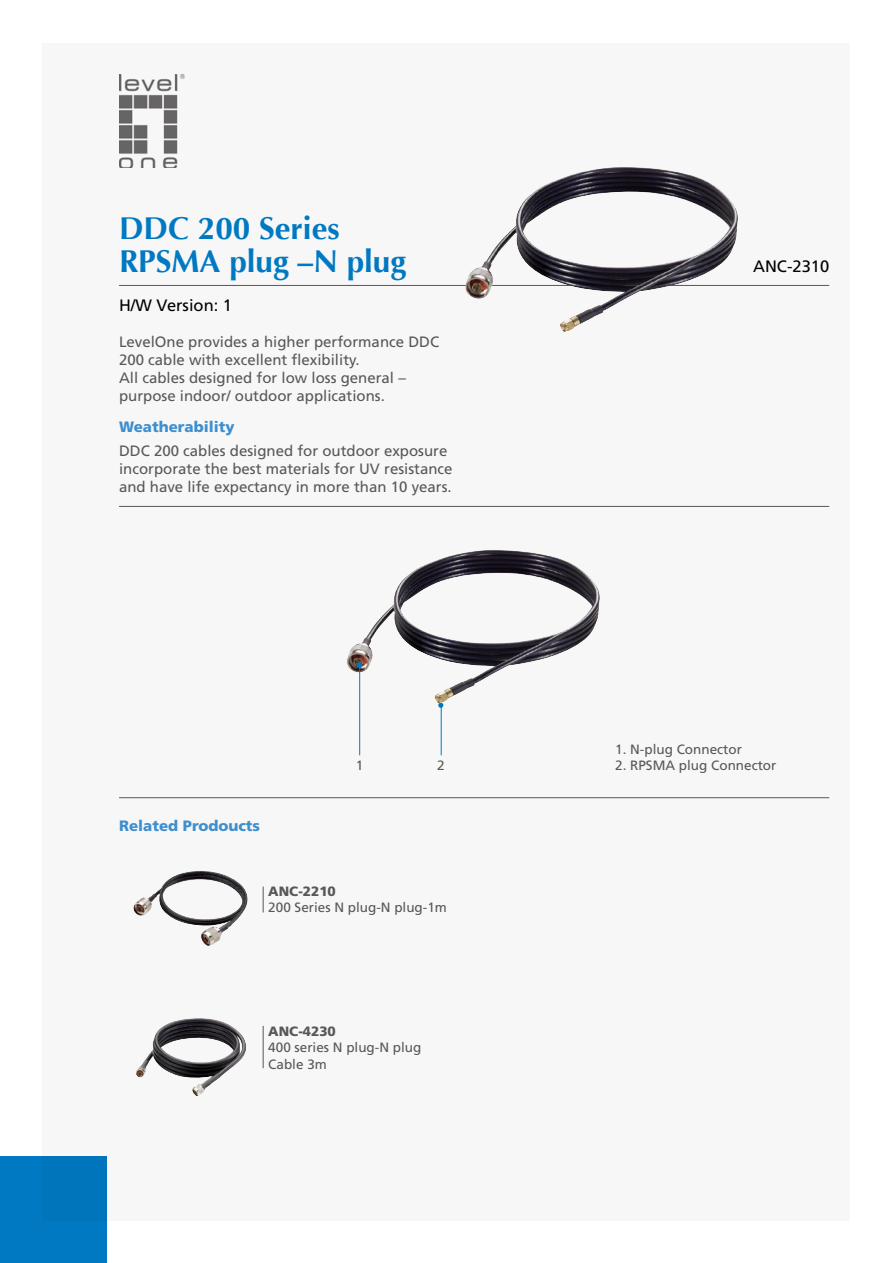
<style>
.page{position:relative;width:893px;height:1263px;background:#fff}
.page>*{position:absolute;margin:0;border:0;box-sizing:border-box;transform-origin:0 0}
.t1{font:700 31.5px/33px "Optima";color:#0079c2}
.t2{font:16.5px "Frutiger CE";color:#000}
.t3{font:15px/18px "Frutiger CE";color:#595757}
.t4{font:900 15px "Frutiger CE";color:#3e8fce}
.t5{font:13.5px/16.2px "Frutiger CE";color:#595757}
.t6{font:900 13.5px "Frutiger CE";color:#595757}
</style>
<div class="page">
<div style="left:43px;top:43px;width:807px;height:1177px;background:#f7f7f7"></div>
<div style="left:0;top:1157px;width:106px;height:106px;background:#0079c2"></div>
<img style="left:119px;top:74px;width:66px;height:94px">
<hr style="left:119px;top:285px;width:710px;height:1px;background:#595757">
<img style="left:347px;top:550px;width:253px;height:154px">
<hr style="left:119px;top:506px;width:710px;height:1px;background:#595757">
<hr style="left:119px;top:797px;width:710px;height:1px;background:#595757">
<svg style="left:263px;top:886px;width:1px;height:26px"></svg>
<hr style="left:263px;top:1026px;width:1px;height:42px;background:#595757">
<img style="left:136px;top:1018px;width:110px;height:78px">
<hr style="left:359px;top:666px;width:1px;height:89px;background:#0079c2">
<svg style="left:357px;top:662px;width:5px;height:5px"></svg>
<img style="left:465px;top:167px;width:273px;height:165px">
<hr style="left:441px;top:706px;width:1px;height:49px;background:#0079c2">
<svg style="left:438px;top:703px;width:5px;height:5px"></svg>
<img style="left:133px;top:871px;width:115px;height:75px">
<h1 class="t1" style="left:119px;top:212px;width:289px">DDC 200 Series<br>RPSMA plug –N plug</h1>
<p class="t2" style="left:119px;top:296px;width:115px">H/W Version: 1</p>
<p class="t3" style="left:119px;top:333px;width:322px">LevelOne provides a higher performance DDC 200 cable with excellent flexibility.<br>All cables designed for low loss general – purpose indoor/ outdoor applications.</p>
<p class="t4" style="left:119px;top:418px;width:117px">Weatherability</p>
<p class="t3" style="left:119px;top:442px;width:335px">DDC 200 cables designed for outdoor exposure incorporate the best materials for UV resistance and have life expectancy in more than 10 years.</p>
<p class="t4" style="left:119px;top:817px;width:143px">Related Prodoucts</p>
<p class="t5" style="left:356px;top:757px;width:9px">1</p>
<p class="t5" style="left:437px;top:757px;width:9px">2</p>
<p class="t6" style="left:268px;top:883px;width:69px">ANC-2210</p>
<p class="t5" style="left:268px;top:899px;width:180px">200 Series N plug-N plug-1m</p>
<p class="t6" style="left:268px;top:1023px;width:69px">ANC-4230</p>
<p class="t5" style="left:268px;top:1039px;width:155px">400 series N plug-N plug<br>Cable 3m</p>
<p class="t2" style="left:753px;top:257px;width:78px">ANC-2310</p>
<p class="t5" style="left:615px;top:741px;width:128px">1. N-plug Connector</p>
<p class="t5" style="left:615px;top:757px;width:163px">2. RPSMA plug Connector</p>
</div>
